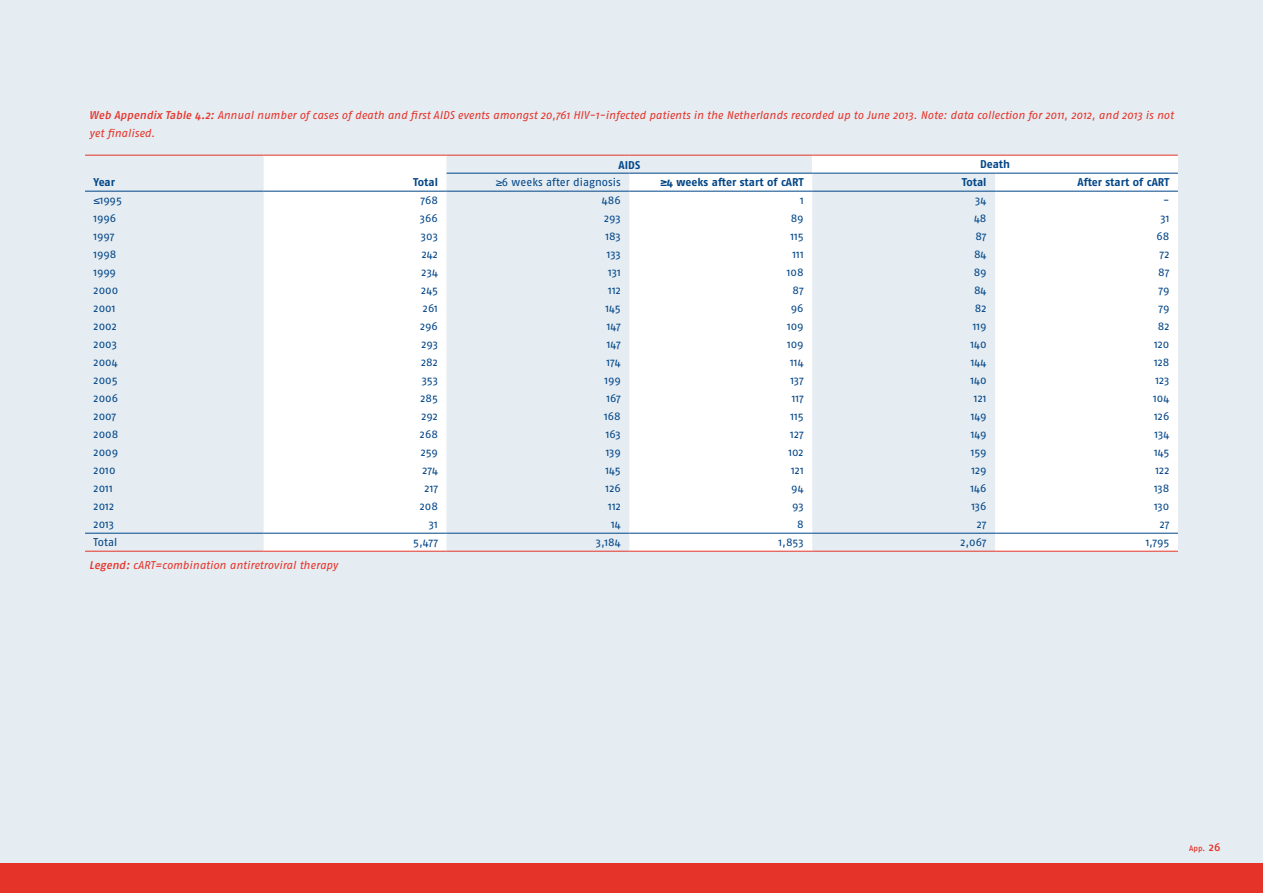
<style>
.page{position:relative;width:1263px;height:893px;background:#e5ecf2}
.page>*{position:absolute;margin:0;border:0;box-sizing:border-box;transform-origin:0 0}
.t1{font:11.25px "Fago No";color:#004587}
.t2{font:italic 11.25px/18px "Fago No";color:#e63329}
.t3{font:700 11.25px "Fago No";color:#004587}
.t4{font:7.8px "Fago No Med";color:#e63329}
.s1{font-family:"Fago No Med"}
.s2{font-family:"Helvetica"}
.s3{font-size:11.25px}
</style>
<div class="page">
<div style="left:0;top:863px;width:1263px;height:30px;background:#e63329"></div>
<svg style="left:264px;top:156px;width:914px;height:395px;fill:#fff"></svg>
<div style="left:812px;top:155px;width:366px;height:18px;background:#fff"></div>
<hr style="left:85px;top:155px;width:179px;height:1px;background:#e63329">
<hr style="left:264px;top:155px;width:182px;height:1px;background:#e63329">
<hr style="left:446px;top:155px;width:183px;height:1px;background:#e63329">
<hr style="left:629px;top:155px;width:183px;height:1px;background:#e63329">
<hr style="left:812px;top:155px;width:183px;height:1px;background:#e63329">
<hr style="left:995px;top:155px;width:183px;height:1px;background:#e63329">
<hr style="left:85px;top:191px;width:179px;height:1px;background:#004587">
<hr style="left:264px;top:191px;width:182px;height:1px;background:#004587">
<hr style="left:446px;top:191px;width:183px;height:1px;background:#004587">
<hr style="left:629px;top:191px;width:183px;height:1px;background:#004587">
<hr style="left:812px;top:191px;width:183px;height:1px;background:#004587">
<hr style="left:995px;top:191px;width:183px;height:1px;background:#004587">
<hr style="left:85px;top:551px;width:179px;height:1px;background:#e63329">
<hr style="left:264px;top:551px;width:182px;height:1px;background:#e63329">
<hr style="left:446px;top:551px;width:183px;height:1px;background:#e63329">
<hr style="left:629px;top:551px;width:183px;height:1px;background:#e63329">
<hr style="left:812px;top:551px;width:183px;height:1px;background:#e63329">
<hr style="left:995px;top:551px;width:183px;height:1px;background:#e63329">
<hr style="left:85px;top:533px;width:179px;height:1px;background:#004587">
<hr style="left:264px;top:533px;width:182px;height:1px;background:#004587">
<hr style="left:446px;top:533px;width:183px;height:1px;background:#004587">
<hr style="left:629px;top:533px;width:183px;height:1px;background:#004587">
<hr style="left:812px;top:533px;width:183px;height:1px;background:#004587">
<hr style="left:995px;top:533px;width:183px;height:1px;background:#004587">
<hr style="left:446px;top:173px;width:183px;height:1px;background:#004587">
<hr style="left:629px;top:173px;width:183px;height:1px;background:#004587">
<hr style="left:812px;top:173px;width:183px;height:1px;background:#004587">
<hr style="left:995px;top:173px;width:183px;height:1px;background:#004587">
<p class="t2" style="left:89px;top:106px;width:1086px"><span class="s1">Web Appendix Table 4.2:</span> Annual number of cases of death and first AIDS events amongst 20,761 HIV-1-infected patients in the Netherlands recorded up to June 2013. Note: data collection for 2011, 2012, and 2013 is not yet finalised.</p>
<p class="t3" style="left:618px;top:158px;width:23px">AIDS</p>
<p class="t3" style="left:980px;top:158px;width:32px">Death</p>
<p class="t3" style="left:94px;top:176px;width:23px">Year</p>
<p class="t3" style="left:413px;top:176px;width:26px">Total</p>
<p class="t1" style="left:496px;top:176px;width:127px"><span class="s2">≥</span>6 weeks after diagnosis</p>
<p class="t3" style="left:660px;top:176px;width:145px"><span class="s2">≥</span>4 weeks after start of cART</p>
<p class="t3" style="left:962px;top:176px;width:26px">Total</p>
<p class="t3" style="left:1078px;top:176px;width:93px">After start of cART</p>
<p class="t1" style="left:94px;top:194px;width:30px"><span class="s2">≤</span>1995</p>
<p class="t1" style="left:420px;top:194px;width:19px">768</p>
<p class="t1" style="left:602px;top:194px;width:20px">486</p>
<p class="t1" style="left:800px;top:194px;width:5px">1</p>
<p class="t1" style="left:975px;top:194px;width:13px">34</p>
<p class="t1" style="left:1163px;top:194px;width:8px">-</p>
<p class="t1" style="left:94px;top:212px;width:24px">1996</p>
<p class="t1" style="left:420px;top:212px;width:20px">366</p>
<p class="t1" style="left:604px;top:212px;width:18px">293</p>
<p class="t1" style="left:791px;top:212px;width:14px">89</p>
<p class="t1" style="left:974px;top:212px;width:14px">48</p>
<p class="t1" style="left:1160px;top:212px;width:11px">31</p>
<p class="t1" style="left:94px;top:230px;width:22px">1997</p>
<p class="t1" style="left:421px;top:230px;width:19px">303</p>
<p class="t1" style="left:605px;top:230px;width:17px">183</p>
<p class="t1" style="left:790px;top:230px;width:15px">115</p>
<p class="t1" style="left:975px;top:230px;width:13px">87</p>
<p class="t1" style="left:1156px;top:230px;width:14px">68</p>
<p class="t1" style="left:94px;top:248px;width:24px">1998</p>
<p class="t1" style="left:422px;top:248px;width:18px">242</p>
<p class="t1" style="left:607px;top:248px;width:16px">133</p>
<p class="t1" style="left:792px;top:248px;width:13px">111</p>
<p class="t1" style="left:974px;top:248px;width:14px">84</p>
<p class="t1" style="left:1159px;top:248px;width:11px">72</p>
<p class="t1" style="left:94px;top:266px;width:24px">1999</p>
<p class="t1" style="left:422px;top:266px;width:18px">234</p>
<p class="t1" style="left:608px;top:266px;width:14px">131</p>
<p class="t1" style="left:787px;top:266px;width:18px">108</p>
<p class="t1" style="left:974px;top:266px;width:14px">89</p>
<p class="t1" style="left:1158px;top:266px;width:13px">87</p>
<p class="t1" style="left:94px;top:284px;width:26px">2000</p>
<p class="t1" style="left:421px;top:284px;width:18px">245</p>
<p class="t1" style="left:608px;top:284px;width:14px">112</p>
<p class="t1" style="left:792px;top:284px;width:13px">87</p>
<p class="t1" style="left:974px;top:284px;width:14px">84</p>
<p class="t1" style="left:1158px;top:284px;width:12px">79</p>
<p class="t1" style="left:94px;top:302px;width:24px">2001</p>
<p class="t1" style="left:423px;top:302px;width:17px">261</p>
<p class="t1" style="left:605px;top:302px;width:17px">145</p>
<p class="t1" style="left:791px;top:302px;width:14px">96</p>
<p class="t1" style="left:975px;top:302px;width:13px">82</p>
<p class="t1" style="left:1158px;top:302px;width:12px">79</p>
<p class="t1" style="left:94px;top:320px;width:25px">2002</p>
<p class="t1" style="left:420px;top:320px;width:19px">296</p>
<p class="t1" style="left:607px;top:320px;width:16px">147</p>
<p class="t1" style="left:787px;top:320px;width:18px">109</p>
<p class="t1" style="left:973px;top:320px;width:15px">119</p>
<p class="t1" style="left:1158px;top:320px;width:13px">82</p>
<p class="t1" style="left:94px;top:338px;width:25px">2003</p>
<p class="t1" style="left:421px;top:338px;width:18px">293</p>
<p class="t1" style="left:607px;top:338px;width:16px">147</p>
<p class="t1" style="left:787px;top:338px;width:18px">109</p>
<p class="t1" style="left:970px;top:338px;width:18px">140</p>
<p class="t1" style="left:1154px;top:338px;width:17px">120</p>
<p class="t1" style="left:94px;top:356px;width:26px">2004</p>
<p class="t1" style="left:421px;top:356px;width:18px">282</p>
<p class="t1" style="left:607px;top:356px;width:16px">174</p>
<p class="t1" style="left:790px;top:356px;width:15px">114</p>
<p class="t1" style="left:971px;top:356px;width:17px">144</p>
<p class="t1" style="left:1154px;top:356px;width:17px">128</p>
<p class="t1" style="left:94px;top:374px;width:26px">2005</p>
<p class="t1" style="left:422px;top:374px;width:18px">353</p>
<p class="t1" style="left:605px;top:374px;width:18px">199</p>
<p class="t1" style="left:790px;top:374px;width:15px">137</p>
<p class="t1" style="left:970px;top:374px;width:18px">140</p>
<p class="t1" style="left:1155px;top:374px;width:16px">123</p>
<p class="t1" style="left:94px;top:392px;width:26px">2006</p>
<p class="t1" style="left:421px;top:392px;width:19px">285</p>
<p class="t1" style="left:606px;top:392px;width:16px">167</p>
<p class="t1" style="left:792px;top:392px;width:14px">117</p>
<p class="t1" style="left:974px;top:392px;width:14px">121</p>
<p class="t1" style="left:1153px;top:392px;width:18px">104</p>
<p class="t1" style="left:94px;top:410px;width:24px">2007</p>
<p class="t1" style="left:422px;top:410px;width:18px">292</p>
<p class="t1" style="left:604px;top:410px;width:18px">168</p>
<p class="t1" style="left:790px;top:410px;width:15px">115</p>
<p class="t1" style="left:971px;top:410px;width:17px">149</p>
<p class="t1" style="left:1154px;top:410px;width:17px">126</p>
<p class="t1" style="left:94px;top:428px;width:26px">2008</p>
<p class="t1" style="left:420px;top:428px;width:20px">268</p>
<p class="t1" style="left:606px;top:428px;width:17px">163</p>
<p class="t1" style="left:790px;top:428px;width:15px">127</p>
<p class="t1" style="left:971px;top:428px;width:17px">149</p>
<p class="t1" style="left:1154px;top:428px;width:16px">134</p>
<p class="t1" style="left:94px;top:446px;width:26px">2009</p>
<p class="t1" style="left:421px;top:446px;width:19px">259</p>
<p class="t1" style="left:606px;top:446px;width:17px">139</p>
<p class="t1" style="left:788px;top:446px;width:17px">102</p>
<p class="t1" style="left:971px;top:446px;width:17px">159</p>
<p class="t1" style="left:1154px;top:446px;width:17px">145</p>
<p class="t1" style="left:94px;top:464px;width:24px">2010</p>
<p class="t1" style="left:422px;top:464px;width:17px">274</p>
<p class="t1" style="left:605px;top:464px;width:17px">145</p>
<p class="t1" style="left:791px;top:464px;width:14px">121</p>
<p class="t1" style="left:971px;top:464px;width:17px">129</p>
<p class="t1" style="left:1155px;top:464px;width:15px">122</p>
<p class="t1" style="left:94px;top:482px;width:21px">2011</p>
<p class="t1" style="left:425px;top:482px;width:15px">217</p>
<p class="t1" style="left:606px;top:482px;width:17px">126</p>
<p class="t1" style="left:791px;top:482px;width:14px">94</p>
<p class="t1" style="left:970px;top:482px;width:18px">146</p>
<p class="t1" style="left:1154px;top:482px;width:17px">138</p>
<p class="t1" style="left:94px;top:500px;width:22px">2012</p>
<p class="t1" style="left:420px;top:500px;width:20px">208</p>
<p class="t1" style="left:608px;top:500px;width:14px">112</p>
<p class="t1" style="left:792px;top:500px;width:13px">93</p>
<p class="t1" style="left:971px;top:500px;width:17px">136</p>
<p class="t1" style="left:1154px;top:500px;width:17px">130</p>
<p class="t1" style="left:94px;top:518px;width:22px">2013</p>
<p class="t1" style="left:429px;top:518px;width:11px">31</p>
<p class="t1" style="left:611px;top:518px;width:11px">14</p>
<p class="t1" style="left:797px;top:518px;width:8px">8</p>
<p class="t1" style="left:977px;top:518px;width:11px">27</p>
<p class="t1" style="left:1160px;top:518px;width:11px">27</p>
<p class="t1" style="left:94px;top:536px;width:25px">Total</p>
<p class="t1" style="left:413px;top:536px;width:26px">5,477</p>
<p class="t1" style="left:596px;top:536px;width:26px">3,184</p>
<p class="t1" style="left:778px;top:536px;width:27px">1,853</p>
<p class="t1" style="left:960px;top:536px;width:28px">2,067</p>
<p class="t1" style="left:1146px;top:536px;width:25px">1,795</p>
<p class="t2" style="left:89px;top:556px;width:250px"><span class="s1">Legend:</span> cART=combination antiretroviral therapy</p>
<p class="t4" style="left:1189px;top:843px;width:33px">App. <span class="s3">26</span></p>
</div>
